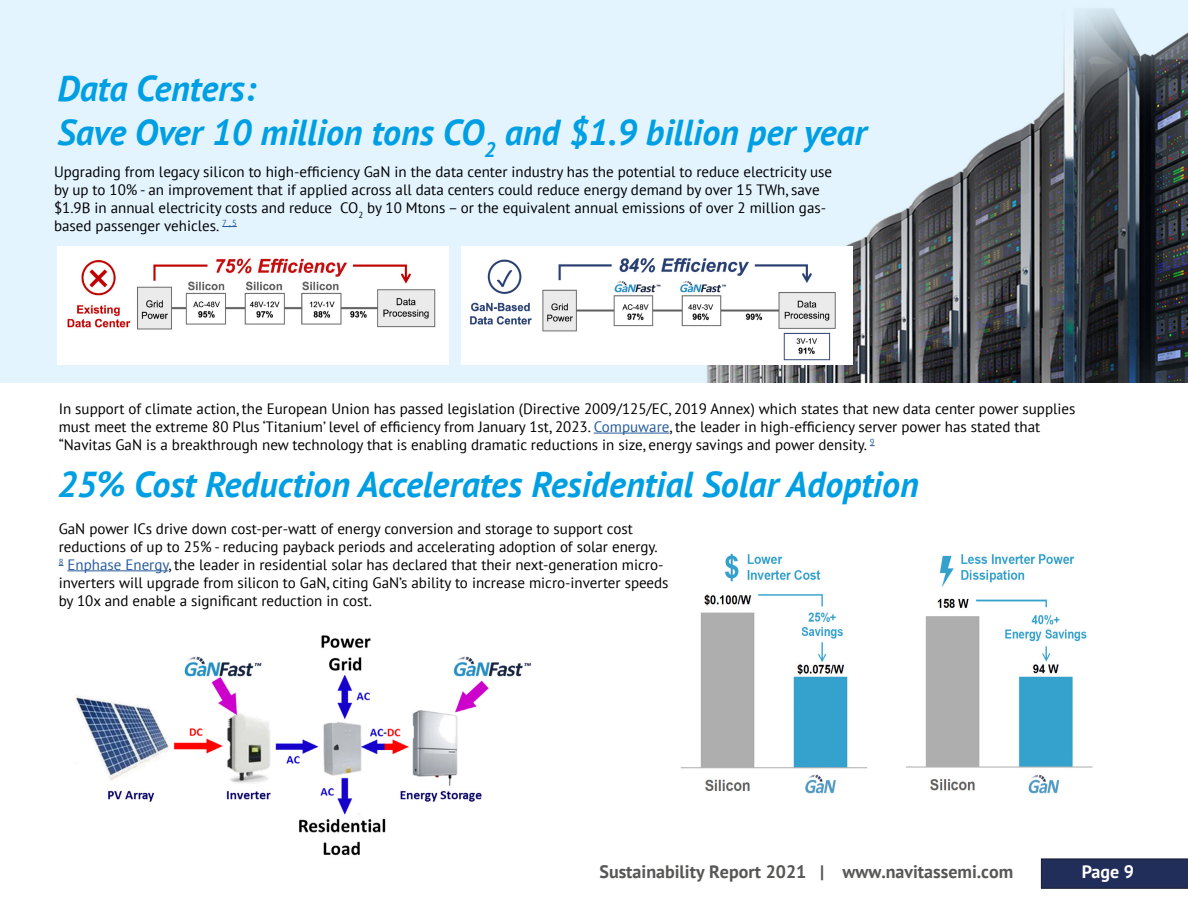
<style>
.page{position:relative;width:1188px;height:918px;background:#fff}
.page>*{position:absolute;margin:0;border:0;box-sizing:border-box;transform-origin:0 0}
.t1{font:italic 700 36px/43.2px "PT Sans";color:#009fe3}
.t2{font:700 18px "PT Sans";color:#575756}
.t3{font:700 18px "PT Sans";color:#fff}
.t4{font:15px/18px "PT Sans";color:#000}
.s1{color:#275b9b}
</style>
<div class="page">
<svg style="left:1041px;top:859px;width:147px;height:30px;background:#222d58"></svg>
<img style="left:0;top:0;width:1188px;height:382px">
<img style="left:681px;top:553px;width:412px;height:241px">
<svg style="left:222px;top:226px;width:15px;height:1px"></svg>
<hr style="left:67px;top:570px;width:101px;height:1px;background:#275b9b">
<hr style="left:594px;top:433px;width:75px;height:1px;background:#275b9b">
<div style="left:57px;top:247px;width:392px;height:118px;background:#fff"></div>
<img style="left:75px;top:635px;width:457px;height:221px">
<img style="left:67px;top:258px;width:369px;height:72px">
<div style="left:461px;top:247px;width:391px;height:118px;background:#fff"></div>
<img style="left:470px;top:258px;width:366px;height:103px">
<h1 class="t1" style="left:57px;top:66px;width:811px">Data Centers:<br>Save Over 10 million tons CO<sub>2</sub> and $1.9 billion per year</h1>
<p class="t4" style="left:54px;top:162px;width:780px">Upgrading from legacy silicon to high-efficiency GaN in the data center industry has the potential to reduce electricity use by up to 10% - an improvement that if applied across all data centers could reduce energy demand by over 15 TWh, save $1.9B in annual electricity costs and reduce CO<sub>2</sub> by 10 Mtons – or the equivalent annual emissions of over 2 million gas&shy;based passenger vehicles. <sup>7</sup> <sup>,</sup> <sup>5</sup></p>
<p class="t4" style="left:59px;top:399px;width:1018px">In support of climate action, the European Union has passed legislation (Directive 2009/125/EC, 2019 Annex) which states that new data center power supplies must meet the extreme 80 Plus ‘Titanium’ level of efficiency from January 1st, 2023. <span class="s1">Compuware</span>, the leader in high-efficiency server power has stated that “Navitas GaN is a breakthrough new technology that is enabling dramatic reductions in size, energy savings and power density. <sup>9</sup></p>
<h1 class="t1" style="left:57px;top:462px;width:863px">25% Cost Reduction Accelerates Residential Solar Adoption</h1>
<p class="t4" style="left:59px;top:519px;width:611px">GaN power ICs drive down cost-per-watt of energy conversion and storage to support cost reductions of up to 25% - reducing payback periods and accelerating adoption of solar energy.<br><sup>8</sup> <span class="s1">Enphase Energy</span>, the leader in residential solar has declared that their next-generation micro&shy;inverters will upgrade from silicon to GaN, citing GaN’s ability to increase micro-inverter speeds by 10x and enable a significant reduction in cost.</p>
<p class="t2" style="left:599px;top:859px;width:415px">Sustainability Report 2021 | www.navitassemi.com</p>
<p class="t3" style="left:1082px;top:859px;width:54px">Page 9</p>
</div>
